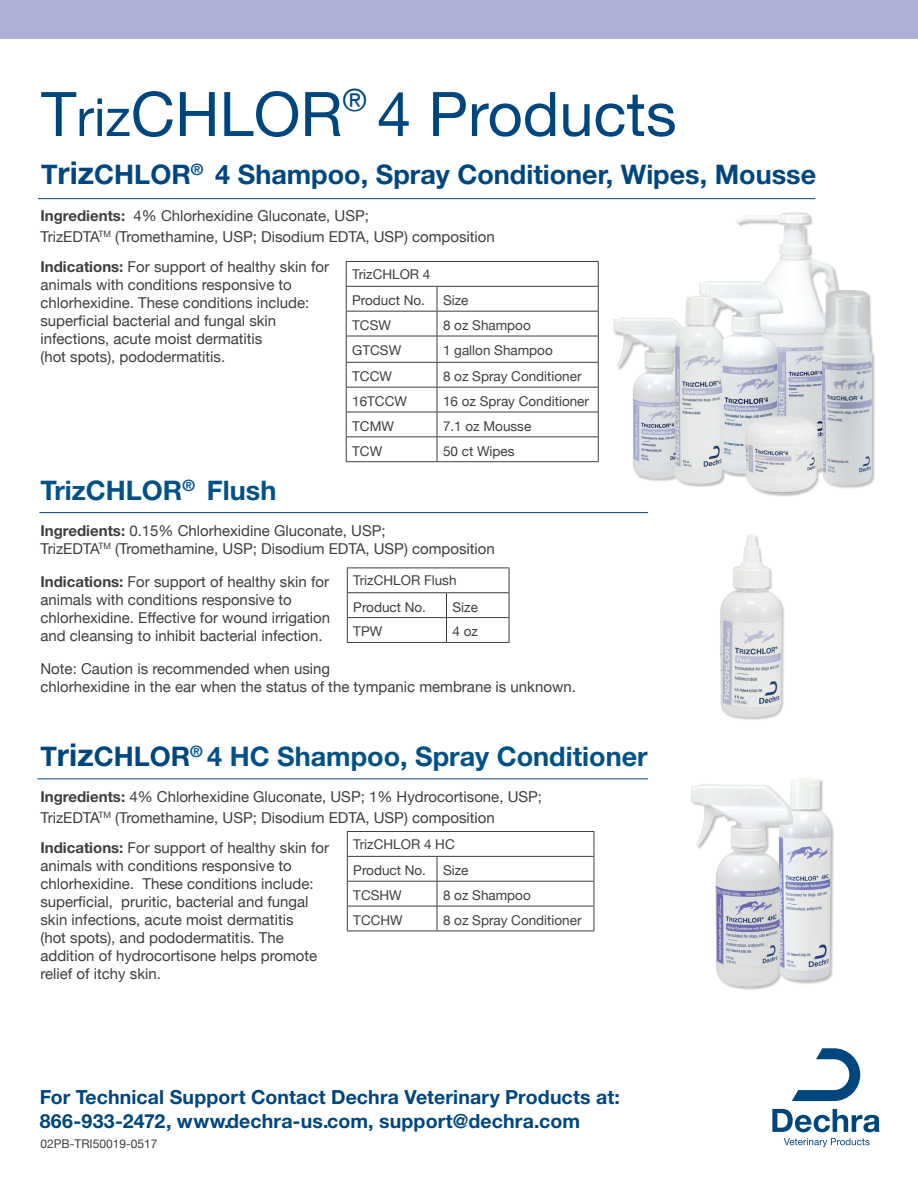
<style>
.page{position:relative;width:918px;height:1188px;background:#fff}
.page>*{position:absolute;margin:0;border:0;box-sizing:border-box;transform-origin:0 0}
.t1{font:61.5px "Helvetica Neue";color:#00467e}
.t2{font:700 27px "Helvetica Neue LT Std";color:#015188}
.t3{font:700 27px "Helvetica Neue LT Std";color:#00467e}
.t4{font:700 19.5px "Helvetica Neue LT Std";letter-spacing:.005em;color:#00467e}
.t5{font:15px/18px "Helvetica Neue";color:#3e3e3f}
.t6{font:13.5px "Helvetica Neue";color:#3e3e3f}
.t7{font:12px "Helvetica Neue";color:#3e3e3f}
.s1{font-size:52.5px}
.s2{font-size:31.5px}
.s3{font-family:"Helvetica Neue LT Std";font-weight:700}
.s4{color:#00467e}
.s5{font-size:31.5px;color:#00467e}
</style>
<div class="page">
<hr style="left:37px;top:779px;width:611px;height:1px;background:#00467e">
<hr style="left:38px;top:198px;width:777px;height:1px;background:#00467e">
<hr style="left:39px;top:512px;width:609px;height:1px;background:#00467e">
<img style="left:720px;top:534px;width:64px;height:184px">
<div style="left:0;top:0;width:918px;height:39px;background:#adafd7"></div>
<img style="left:820px;top:780px;width:14px;height:203px">
<img style="left:691px;top:778px;width:129px;height:212px">
<hr style="left:346px;top:261px;width:91px;height:1px;background:#3e3e3f">
<hr style="left:437px;top:261px;width:162px;height:1px;background:#3e3e3f">
<hr style="left:346px;top:286px;width:91px;height:1px;background:#3e3e3f">
<hr style="left:437px;top:286px;width:162px;height:1px;background:#3e3e3f">
<hr style="left:346px;top:311px;width:91px;height:1px;background:#3e3e3f">
<hr style="left:437px;top:311px;width:162px;height:1px;background:#3e3e3f">
<hr style="left:346px;top:336px;width:91px;height:1px;background:#3e3e3f">
<hr style="left:437px;top:336px;width:162px;height:1px;background:#3e3e3f">
<hr style="left:346px;top:362px;width:91px;height:1px;background:#3e3e3f">
<hr style="left:437px;top:362px;width:162px;height:1px;background:#3e3e3f">
<hr style="left:346px;top:387px;width:91px;height:1px;background:#3e3e3f">
<hr style="left:437px;top:387px;width:162px;height:1px;background:#3e3e3f">
<hr style="left:346px;top:412px;width:91px;height:1px;background:#3e3e3f">
<hr style="left:437px;top:412px;width:162px;height:1px;background:#3e3e3f">
<hr style="left:346px;top:436px;width:91px;height:1px;background:#3e3e3f">
<svg style="left:346px;top:262px;width:1px;height:199px"></svg>
<hr style="left:437px;top:436px;width:162px;height:1px;background:#3e3e3f">
<svg style="left:437px;top:287px;width:1px;height:174px"></svg>
<svg style="left:598px;top:262px;width:1px;height:27px"></svg>
<hr style="left:346px;top:461px;width:91px;height:1px;background:#3e3e3f">
<hr style="left:437px;top:461px;width:162px;height:1px;background:#3e3e3f">
<hr style="left:347px;top:568px;width:100px;height:1px;background:#3e3e3f">
<hr style="left:447px;top:568px;width:62px;height:1px;background:#3e3e3f">
<hr style="left:347px;top:592px;width:100px;height:1px;background:#3e3e3f">
<hr style="left:447px;top:592px;width:62px;height:1px;background:#3e3e3f">
<hr style="left:347px;top:617px;width:100px;height:1px;background:#3e3e3f">
<svg style="left:347px;top:568px;width:1px;height:74px"></svg>
<hr style="left:447px;top:617px;width:62px;height:1px;background:#3e3e3f">
<svg style="left:446px;top:593px;width:1px;height:49px"></svg>
<svg style="left:509px;top:568px;width:1px;height:74px"></svg>
<hr style="left:347px;top:642px;width:100px;height:1px;background:#3e3e3f">
<hr style="left:447px;top:642px;width:62px;height:1px;background:#3e3e3f">
<hr style="left:347px;top:831px;width:90px;height:1px;background:#3e3e3f">
<hr style="left:437px;top:831px;width:157px;height:1px;background:#3e3e3f">
<hr style="left:347px;top:856px;width:90px;height:1px;background:#3e3e3f">
<hr style="left:437px;top:856px;width:157px;height:1px;background:#3e3e3f">
<hr style="left:347px;top:881px;width:90px;height:1px;background:#3e3e3f">
<hr style="left:437px;top:881px;width:157px;height:1px;background:#3e3e3f">
<hr style="left:347px;top:906px;width:90px;height:1px;background:#3e3e3f">
<svg style="left:347px;top:832px;width:1px;height:99px"></svg>
<hr style="left:437px;top:906px;width:157px;height:1px;background:#3e3e3f">
<svg style="left:437px;top:857px;width:1px;height:74px"></svg>
<svg style="left:594px;top:832px;width:1px;height:99px"></svg>
<hr style="left:347px;top:931px;width:90px;height:1px;background:#3e3e3f">
<hr style="left:437px;top:931px;width:157px;height:1px;background:#3e3e3f">
<svg style="left:792px;top:1048px;width:68px;height:53px"></svg>
<svg style="left:772px;top:1109px;width:108px;height:23px"></svg>
<svg style="left:784px;top:1138px;width:86px;height:9px"></svg>
<img style="left:711px;top:198px;width:128px;height:214px">
<img style="left:699px;top:264px;width:107px;height:213px">
<img style="left:592px;top:289px;width:69px;height:192px">
<img style="left:661px;top:288px;width:68px;height:199px">
<img style="left:737px;top:412px;width:78px;height:85px">
<img style="left:815px;top:283px;width:60px;height:205px">
<p class="t1" style="left:41px;top:70px;width:637px">T<span class="s1">riz</span>CHLOR<sup>®</sup> 4 Products</p>
<p class="t3" style="left:41px;top:158px;width:777px">T<span class="s2">riz</span>CHLOR<sup>®</sup> 4 Shampoo, Spray Conditioner, Wipes, Mousse</p>
<p class="t5" style="left:40px;top:206px;width:456px;line-height:21px"><span class="s3">Ingredients:</span> 4% Chlorhexidine Gluconate, USP;<br>TrizEDTA<sup>TM</sup> (Tromethamine, USP; Disodium EDTA, USP) composition</p>
<p class="t5" style="left:40px;top:259px;width:290px"><span class="s3">Indications:</span> For support of healthy skin for animals with conditions responsive to chlorhexidine. These conditions include: superficial bacterial and fungal skin infections, acute moist dermatitis<br>(hot spots), pododermatitis.</p>
<p class="t6" style="left:352px;top:264px;width:80px">TrizCHLOR 4</p>
<p class="t6" style="left:352px;top:291px;width:74px">Product No.</p>
<p class="t6" style="left:443px;top:291px;width:27px">Size</p>
<p class="t6" style="left:352px;top:315px;width:40px">TCSW</p>
<p class="t6" style="left:443px;top:315px;width:89px">8 oz Shampoo</p>
<p class="t6" style="left:352px;top:340px;width:50px">GTCSW</p>
<p class="t6" style="left:443px;top:340px;width:111px">1 gallon Shampoo</p>
<p class="t6" style="left:352px;top:367px;width:41px">TCCW</p>
<p class="t6" style="left:443px;top:367px;width:140px">8 oz Spray Conditioner</p>
<p class="t6" style="left:352px;top:391px;width:56px">16TCCW</p>
<p class="t6" style="left:443px;top:391px;width:148px">16 oz Spray Conditioner</p>
<p class="t6" style="left:352px;top:416px;width:43px">TCMW</p>
<p class="t6" style="left:443px;top:416px;width:90px">7.1 oz Mousse</p>
<p class="t6" style="left:352px;top:441px;width:31px">TCW</p>
<p class="t6" style="left:443px;top:441px;width:73px">50 ct Wipes</p>
<p class="t2" style="left:40px;top:474px;width:237px">TrizCHLOR<sup>®</sup> Flush</p>
<p class="t5" style="left:40px;top:522px;width:456px"><span class="s3">Ingredients:</span> 0.15% Chlorhexidine Gluconate, USP;<br>TrizEDTA<sup>TM</sup> (Tromethamine, USP; Disodium EDTA, USP) composition</p>
<p class="t5" style="left:40px;top:573px;width:291px"><span class="s3">Indications:</span> For support of healthy skin for animals with conditions responsive to chlorhexidine. Effective for wound irrigation and cleansing to inhibit bacterial infection.</p>
<p class="t5" style="left:40px;top:660px;width:537px">Note: Caution is recommended when using<br>chlorhexidine in the ear when the status of the tympanic membrane is unknown.</p>
<p class="t6" style="left:353px;top:571px;width:105px">TrizCHLOR Flush</p>
<p class="t6" style="left:353px;top:597px;width:74px">Product No.</p>
<p class="t6" style="left:453px;top:597px;width:27px">Size</p>
<p class="t6" style="left:353px;top:622px;width:30px">TPW</p>
<p class="t6" style="left:453px;top:622px;width:27px">4 oz</p>
<p class="t2" style="left:40px;top:740px;width:609px"><span class="s4">T</span><span class="s5">riz</span><span class="s4">CHLOR</span><sup>®</sup> 4 HC Shampoo, Spray Conditioner</p>
<p class="t5" style="left:40px;top:787px;width:503px;line-height:21px"><span class="s3">Ingredients:</span> 4% Chlorhexidine Gluconate, USP; 1% Hydrocortisone, USP;<br>TrizEDTA<sup>TM</sup> (Tromethamine, USP; Disodium EDTA, USP) composition</p>
<p class="t5" style="left:40px;top:840px;width:290px"><span class="s3">Indications:</span> For support of healthy skin for animals with conditions responsive to chlorhexidine. These conditions include: superficial, pruritic, bacterial and fungal skin infections, acute moist dermatitis<br>(hot spots), and pododermatitis. The addition of hydrocortisone helps promote relief of itchy skin.</p>
<p class="t6" style="left:353px;top:834px;width:103px">TrizCHLOR 4 HC</p>
<p class="t6" style="left:353px;top:861px;width:74px">Product No.</p>
<p class="t6" style="left:443px;top:861px;width:27px">Size</p>
<p class="t6" style="left:353px;top:886px;width:50px">TCSHW</p>
<p class="t6" style="left:443px;top:886px;width:89px">8 oz Shampoo</p>
<p class="t6" style="left:353px;top:910px;width:51px">TCCHW</p>
<p class="t6" style="left:443px;top:910px;width:140px">8 oz Spray Conditioner</p>
<p class="t4" style="left:40px;top:1085px;width:582px">For Technical Support Contact Dechra Veterinary Products at:</p>
<p class="t4" style="left:40px;top:1109px;width:542px">866-933-2472, www.dechra-us.com, support@dechra.com</p>
<p class="t7" style="left:40px;top:1135px;width:118px">02PB-TRI50019-0517</p>
</div>
